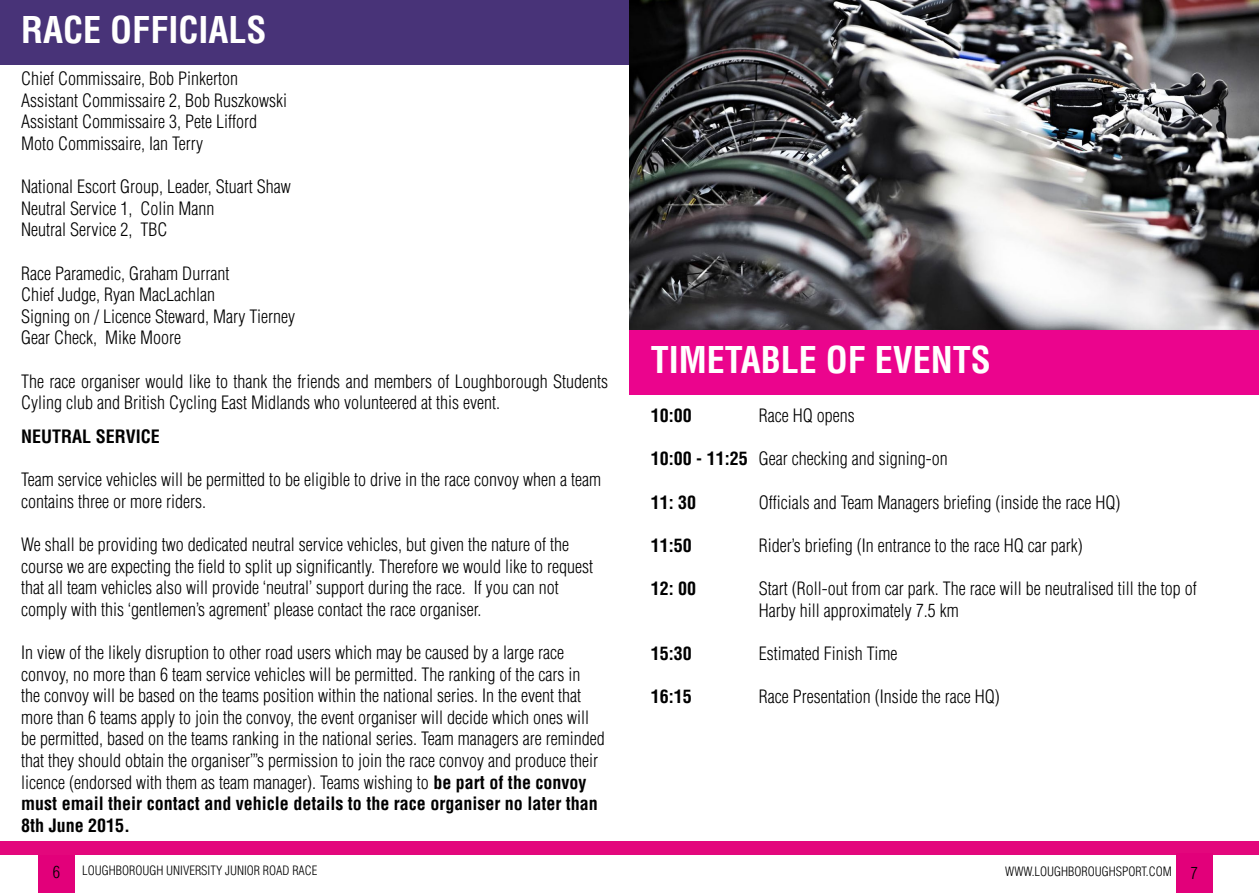
<style>
.page{position:relative;width:1259px;height:893px;background:#fff}
.page>*{position:absolute;margin:0;border:0;box-sizing:border-box;transform-origin:0 0}
.t1{font:700 condensed 36px "Helvetica LT Std";color:#fffffe}
.t2{font:300 condensed 18px/21.6px "Helvetica LT Std";color:#000}
.t3{font:700 condensed 18px "Helvetica LT Std";color:#000}
.t4{font:300 condensed 16.5px "Helvetica LT Std";color:#000}
.t5{font:300 condensed 12.6px "Helvetica LT Std";color:#000}
.s1{font-weight:700}
.s2{font-size:16.5px}
</style>
<div class="page">
<div style="left:0;top:841px;width:1259px;height:14px;background:#e3077c"></div>
<div style="left:1176px;top:853px;width:36px;height:40px;background:#e2007a"></div>
<div style="left:39px;top:855px;width:36px;height:38px;background:#e2007a"></div>
<div style="left:0;top:0;width:629px;height:65px;background:#483378"></div>
<div style="left:629px;top:330px;width:630px;height:65px;background:#eb048d"></div>
<img style="left:629px;top:0;width:630px;height:329px">
<h1 class="t1" style="left:21px;top:7px;width:247px">RACE OFFICIALS</h1>
<p class="t2" style="left:21px;top:68px;width:267px">Chief Commissaire, Bob Pinkerton Assistant Commissaire 2, Bob Ruszkowski Assistant Commissaire 3, Pete Lifford Moto Commissaire, Ian Terry</p>
<p class="t2" style="left:21px;top:176px;width:271px">National Escort Group, Leader, Stuart Shaw<br>Neutral Service 1, Colin Mann<br>Neutral Service 2, TBC</p>
<p class="t2" style="left:21px;top:262px;width:275px">Race Paramedic, Graham Durrant<br>Chief Judge, Ryan MacLachlan<br>Signing on / Licence Steward, Mary Tierney<br>Gear Check, Mike Moore</p>
<p class="t2" style="left:21px;top:370px;width:588px">The race organiser would like to thank the friends and members of Loughborough Students<br>Cyling club and British Cycling East Midlands who volunteered at this event.</p>
<p class="t3" style="left:21px;top:425px;width:140px">NEUTRAL SERVICE</p>
<p class="t2" style="left:21px;top:469px;width:581px">Team service vehicles will be permitted to be eligible to drive in the race convoy when a team contains three or more riders.</p>
<p class="t2" style="left:21px;top:533px;width:573px">We shall be providing two dedicated neutral service vehicles, but given the nature of the course we are expecting the field to split up significantly. Therefore we would like to request that all team vehicles also will provide ‘neutral’ support during the race. If you can not comply with this ‘gentlemen’s agrement’ please contact the race organiser.</p>
<p class="t2" style="left:21px;top:641px;width:585px">In view of the likely disruption to other road users which may be caused by a large race convoy, no more than 6 team service vehicles will be permitted. The ranking of the cars in<br>the convoy will be based on the teams position within the national series. In the event that more than 6 teams apply to join the convoy, the event organiser will decide which ones will be permitted, based on the teams ranking in the national series. Team managers are reminded that they should obtain the organiser’’’s permission to join the race convoy and produce their licence (endorsed with them as team manager). Teams wishing to <span class="s1">be part of the convoy must email their contact and vehicle details to the race organiser no later than 8th June 2015.</span></p>
<h1 class="t1" style="left:651px;top:338px;width:342px">TIMETABLE OF EVENTS</h1>
<p class="t3" style="left:651px;top:404px;width:43px">10:00</p>
<p class="t2" style="left:759px;top:405px;width:97px">Race HQ opens</p>
<p class="t2" style="left:651px;top:448px;width:298px"><span class="s1">10:00 - 11:25</span> Gear checking and signing-on</p>
<p class="t3" style="left:651px;top:491px;width:47px">11: 30</p>
<p class="t2" style="left:759px;top:491px;width:363px">Officials and Team Managers briefing (inside the race HQ)</p>
<p class="t3" style="left:651px;top:534px;width:43px">11:50</p>
<p class="t2" style="left:759px;top:534px;width:325px">Rider’s briefing (In entrance to the race HQ car park)</p>
<p class="t3" style="left:651px;top:577px;width:47px">12: 00</p>
<p class="t2" style="left:759px;top:578px;width:439px">Start (Roll-out from car park. The race will be neutralised till the top of<br>Harby hill approximately 7.5 km</p>
<p class="t3" style="left:651px;top:642px;width:43px">15:30</p>
<p class="t2" style="left:759px;top:642px;width:140px">Estimated Finish Time</p>
<p class="t3" style="left:651px;top:685px;width:43px">16:15</p>
<p class="t2" style="left:759px;top:686px;width:242px">Race Presentation (Inside the race HQ)</p>
<p class="t4" style="left:53px;top:861px;width:9px">6</p>
<p class="t5" style="left:82px;top:862px;width:237px">LOUGHBOROUGH UNIVERSITY JUNIOR ROAD RACE</p>
<p class="t5" style="left:1005px;top:863px;width:194px">WWW.LOUGHBOROUGHSPORT.COM <span class="s2">7</span></p>
</div>
